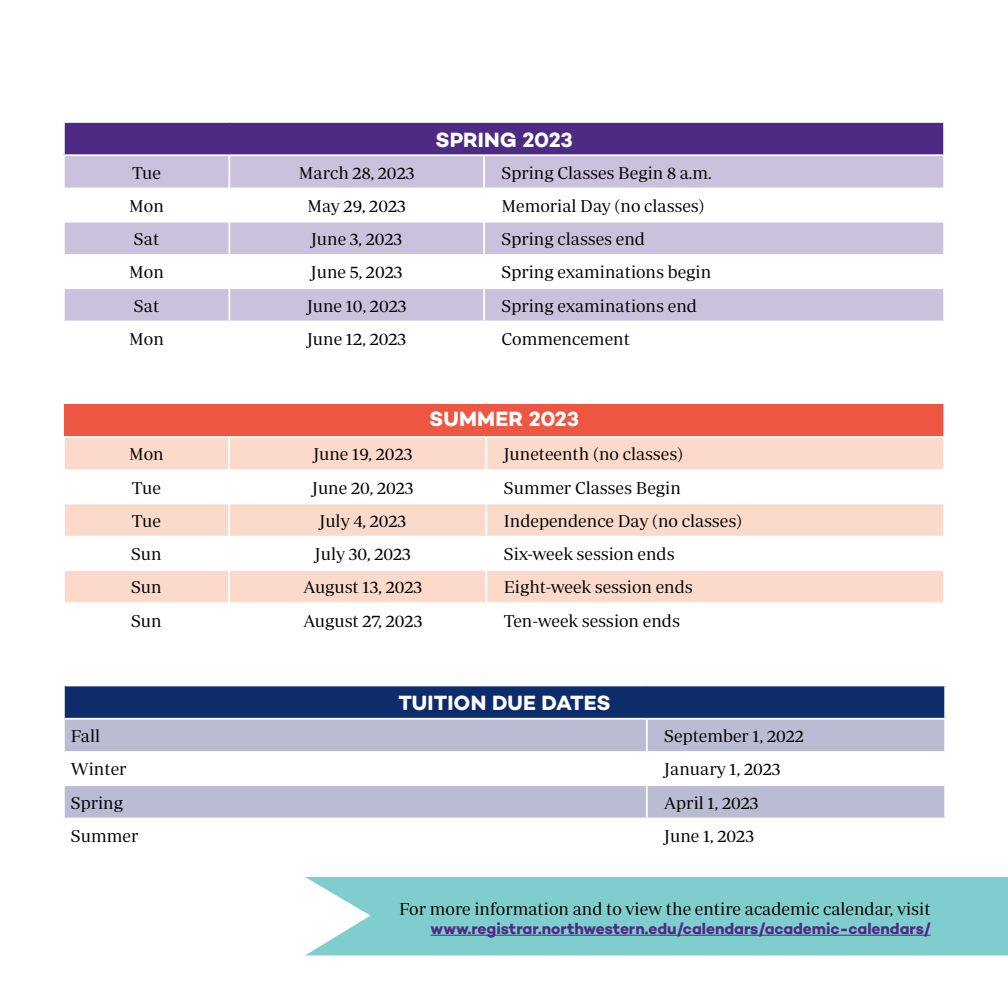
<style>
.page{position:relative;width:1008px;height:1008px;background:#fff}
.page>*{position:absolute;margin:0;border:0;box-sizing:border-box;transform-origin:0 0}
.t1{font:700 21px "Campton";letter-spacing:.005em;color:#fff}
.t2{font:17.5px "Periodico Display Lg";color:#000}
.t3{font:700 15.75px "Campton";letter-spacing:-.005em;color:#4f2a84}
</style>
<div class="page">
<div style="left:64px;top:122px;width:880px;height:33px;background:#4f2a84"></div>
<svg style="left:65px;top:156px;width:878px;height:165px;fill:#cac2dd"></svg>
<hr style="left:228px;top:156px;width:2px;height:32px;background:#fff">
<hr style="left:483px;top:156px;width:2px;height:32px;background:#fff">
<hr style="left:63px;top:188px;width:166px;height:1px;background:#fff">
<hr style="left:229px;top:188px;width:255px;height:1px;background:#fff">
<hr style="left:228px;top:189px;width:2px;height:32px;background:#fff">
<hr style="left:484px;top:188px;width:461px;height:1px;background:#fff">
<hr style="left:483px;top:189px;width:2px;height:32px;background:#fff">
<hr style="left:63px;top:221px;width:166px;height:2px;background:#fff">
<hr style="left:229px;top:221px;width:255px;height:2px;background:#fff">
<hr style="left:228px;top:223px;width:2px;height:31px;background:#fff">
<hr style="left:484px;top:221px;width:461px;height:2px;background:#fff">
<hr style="left:483px;top:223px;width:2px;height:31px;background:#fff">
<hr style="left:63px;top:254px;width:166px;height:2px;background:#fff">
<hr style="left:229px;top:254px;width:255px;height:2px;background:#fff">
<hr style="left:228px;top:256px;width:2px;height:31px;background:#fff">
<hr style="left:484px;top:254px;width:461px;height:2px;background:#fff">
<hr style="left:483px;top:256px;width:2px;height:31px;background:#fff">
<hr style="left:63px;top:287px;width:166px;height:2px;background:#fff">
<hr style="left:229px;top:287px;width:255px;height:2px;background:#fff">
<hr style="left:228px;top:289px;width:2px;height:32px;background:#fff">
<hr style="left:484px;top:287px;width:461px;height:2px;background:#fff">
<hr style="left:483px;top:289px;width:2px;height:32px;background:#fff">
<hr style="left:63px;top:121px;width:166px;height:2px;background:#fff">
<hr style="left:63px;top:123px;width:2px;height:31px;background:#fff">
<hr style="left:229px;top:121px;width:255px;height:2px;background:#fff">
<hr style="left:484px;top:121px;width:461px;height:2px;background:#fff">
<hr style="left:943px;top:123px;width:2px;height:31px;background:#fff">
<hr style="left:63px;top:154px;width:166px;height:2px;background:#fff">
<hr style="left:229px;top:154px;width:255px;height:2px;background:#fff">
<hr style="left:484px;top:154px;width:461px;height:2px;background:#fff">
<svg style="left:65px;top:438px;width:878px;height:164px;fill:#fcdacb"></svg>
<hr style="left:228px;top:438px;width:2px;height:31px;background:#fff">
<hr style="left:485px;top:438px;width:2px;height:31px;background:#fff">
<hr style="left:63px;top:469px;width:166px;height:2px;background:#fff">
<hr style="left:229px;top:469px;width:257px;height:2px;background:#fff">
<hr style="left:228px;top:471px;width:2px;height:32px;background:#fff">
<hr style="left:486px;top:469px;width:459px;height:2px;background:#fff">
<hr style="left:485px;top:471px;width:2px;height:32px;background:#fff">
<hr style="left:63px;top:503px;width:166px;height:1px;background:#fff">
<hr style="left:229px;top:503px;width:257px;height:1px;background:#fff">
<hr style="left:228px;top:504px;width:2px;height:32px;background:#fff">
<hr style="left:486px;top:503px;width:459px;height:1px;background:#fff">
<hr style="left:485px;top:504px;width:2px;height:32px;background:#fff">
<hr style="left:63px;top:536px;width:166px;height:2px;background:#fff">
<hr style="left:229px;top:536px;width:257px;height:2px;background:#fff">
<hr style="left:228px;top:538px;width:2px;height:31px;background:#fff">
<hr style="left:486px;top:536px;width:459px;height:2px;background:#fff">
<hr style="left:485px;top:538px;width:2px;height:31px;background:#fff">
<hr style="left:63px;top:569px;width:166px;height:2px;background:#fff">
<hr style="left:229px;top:569px;width:257px;height:2px;background:#fff">
<hr style="left:228px;top:571px;width:2px;height:31px;background:#fff">
<hr style="left:486px;top:569px;width:459px;height:2px;background:#fff">
<hr style="left:485px;top:571px;width:2px;height:31px;background:#fff">
<div style="left:64px;top:685px;width:881px;height:34px;background:#0d2c6c"></div>
<svg style="left:65px;top:720px;width:879px;height:98px;fill:#babcd4"></svg>
<hr style="left:646px;top:720px;width:2px;height:31px;background:#fff">
<hr style="left:63px;top:751px;width:584px;height:2px;background:#fff">
<hr style="left:647px;top:751px;width:299px;height:2px;background:#fff">
<hr style="left:646px;top:753px;width:2px;height:31px;background:#fff">
<hr style="left:63px;top:784px;width:584px;height:2px;background:#fff">
<hr style="left:647px;top:784px;width:299px;height:2px;background:#fff">
<hr style="left:646px;top:786px;width:2px;height:32px;background:#fff">
<hr style="left:63px;top:685px;width:584px;height:1px;background:#fff">
<hr style="left:63px;top:686px;width:2px;height:32px;background:#fff">
<hr style="left:647px;top:685px;width:299px;height:1px;background:#fff">
<hr style="left:944px;top:686px;width:2px;height:32px;background:#fff">
<hr style="left:63px;top:718px;width:584px;height:2px;background:#fff">
<hr style="left:647px;top:718px;width:299px;height:2px;background:#fff">
<div style="left:65px;top:404px;width:878px;height:32px;background:#ed5640"></div>
<div style="left:305px;top:877px;width:703px;height:79px;background:#7fcecd"></div>
<hr style="left:431px;top:935px;width:500px;height:1px;background:#4f2a84">
<p class="t1" style="left:435px;top:126px;width:139px">SPRING 2023</p>
<p class="t2" style="left:132px;top:163px;width:30px">Tue</p>
<p class="t2" style="left:299px;top:163px;width:117px">March 28, 2023</p>
<p class="t2" style="left:502px;top:163px;width:212px">Spring Classes Begin 8 a.m.</p>
<p class="t2" style="left:129px;top:196px;width:36px">Mon</p>
<p class="t2" style="left:308px;top:196px;width:100px">May 29, 2023</p>
<p class="t2" style="left:502px;top:196px;width:204px">Memorial Day (no classes)</p>
<p class="t2" style="left:134px;top:229px;width:27px">Sat</p>
<p class="t2" style="left:311px;top:229px;width:93px">June 3, 2023</p>
<p class="t2" style="left:502px;top:229px;width:145px">Spring classes end</p>
<p class="t2" style="left:129px;top:263px;width:36px">Mon</p>
<p class="t2" style="left:311px;top:263px;width:93px">June 5, 2023</p>
<p class="t2" style="left:502px;top:263px;width:211px">Spring examinations begin</p>
<p class="t2" style="left:134px;top:296px;width:27px">Sat</p>
<p class="t2" style="left:307px;top:296px;width:101px">June 10, 2023</p>
<p class="t2" style="left:502px;top:296px;width:197px">Spring examinations end</p>
<p class="t2" style="left:129px;top:329px;width:36px">Mon</p>
<p class="t2" style="left:307px;top:329px;width:100px">June 12, 2023</p>
<p class="t2" style="left:502px;top:329px;width:130px">Commencement</p>
<p class="t1" style="left:429px;top:406px;width:151px">SUMMER 2023</p>
<p class="t2" style="left:129px;top:445px;width:36px">Mon</p>
<p class="t2" style="left:313px;top:445px;width:101px">June 19, 2023</p>
<p class="t2" style="left:504px;top:445px;width:181px">Juneteenth (no classes)</p>
<p class="t2" style="left:132px;top:478px;width:30px">Tue</p>
<p class="t2" style="left:312px;top:478px;width:103px">June 20, 2023</p>
<p class="t2" style="left:504px;top:478px;width:179px">Summer Classes Begin</p>
<p class="t2" style="left:132px;top:511px;width:30px">Tue</p>
<p class="t2" style="left:320px;top:511px;width:88px">July 4, 2023</p>
<p class="t2" style="left:504px;top:511px;width:240px">Independence Day (no classes)</p>
<p class="t2" style="left:131px;top:544px;width:32px">Sun</p>
<p class="t2" style="left:315px;top:544px;width:97px">July 30, 2023</p>
<p class="t2" style="left:504px;top:544px;width:172px">Six-week session ends</p>
<p class="t2" style="left:131px;top:578px;width:32px">Sun</p>
<p class="t2" style="left:304px;top:578px;width:120px">August 13, 2023</p>
<p class="t2" style="left:504px;top:578px;width:191px">Eight-week session ends</p>
<p class="t2" style="left:131px;top:611px;width:32px">Sun</p>
<p class="t2" style="left:303px;top:611px;width:120px">August 27, 2023</p>
<p class="t2" style="left:504px;top:611px;width:178px">Ten-week session ends</p>
<p class="t1" style="left:398px;top:690px;width:214px">TUITION DUE DATES</p>
<p class="t2" style="left:71px;top:726px;width:31px">Fall</p>
<p class="t2" style="left:664px;top:726px;width:141px">September 1, 2022</p>
<p class="t2" style="left:71px;top:760px;width:57px">Winter</p>
<p class="t2" style="left:664px;top:760px;width:118px">January 1, 2023</p>
<p class="t2" style="left:71px;top:793px;width:54px">Spring</p>
<p class="t2" style="left:664px;top:793px;width:96px">April 1, 2023</p>
<p class="t2" style="left:71px;top:826px;width:69px">Summer</p>
<p class="t2" style="left:664px;top:826px;width:91px">June 1, 2023</p>
<p class="t2" style="left:399px;top:899px;width:533px">For more information and to view the entire academic calendar, visit</p>
<p class="t3" style="left:431px;top:918px;width:502px">www.registrar.northwestern.edu/calendars/academic-calendars/</p>
</div>
